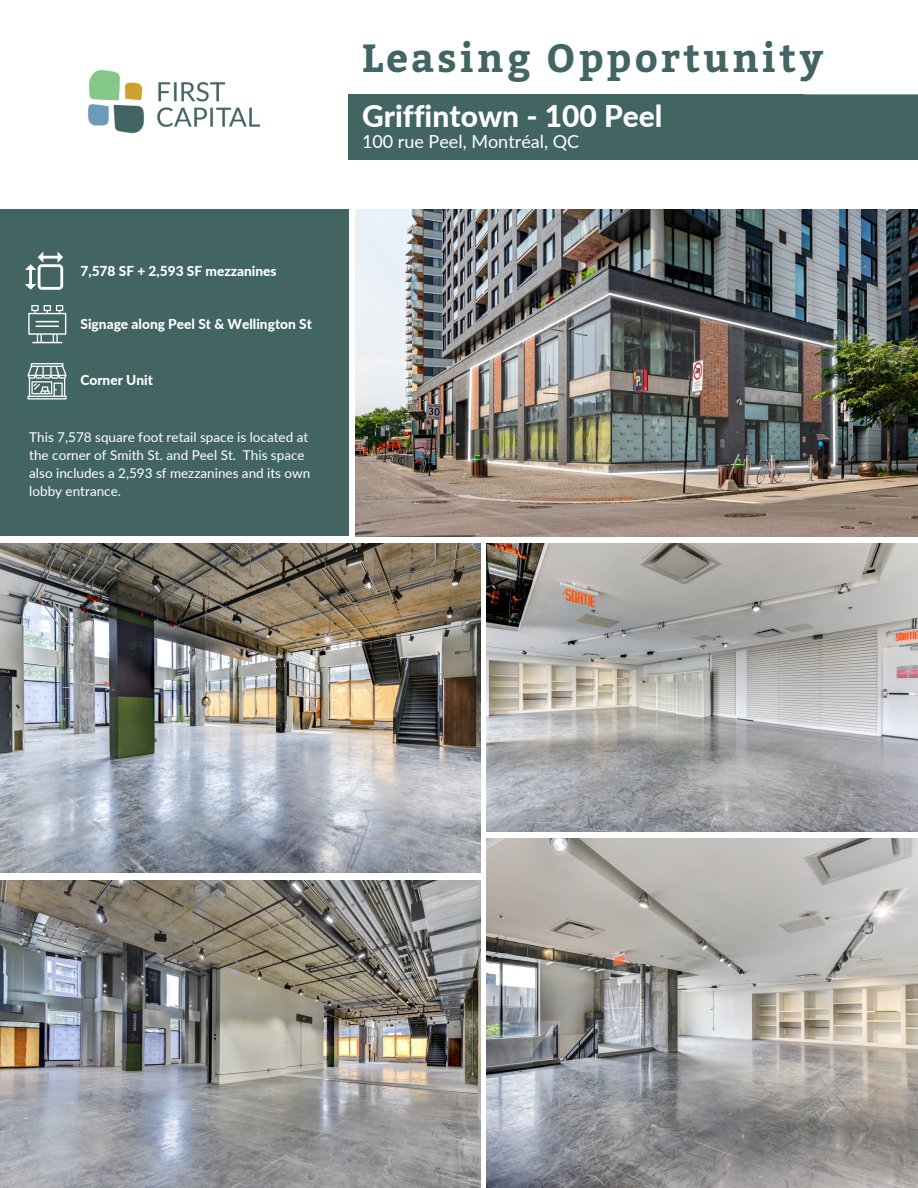
<style>
.page{position:relative;width:918px;height:1188px;background:#fff}
.page>*{position:absolute;margin:0;border:0;box-sizing:border-box;transform-origin:0 0}
.t1{font:700 39.15px "Bitter";letter-spacing:.08em;color:#426564}
.t2{font:800 30px "Lato";color:#fff}
.t3{font:18px "Lato";color:#fff}
.t4{font:800 13.65px "Lato";color:#fff}
.t5{font:13.5px/18px "Lato";color:#fff}
</style>
<div class="page">
<div style="left:804px;top:94px;width:114px;height:66px;background:#426564"></div>
<div style="left:349px;top:94px;width:455px;height:66px;background:#426564"></div>
<img style="left:87px;top:69px;width:174px;height:65px">
<img style="left:355px;top:209px;width:563px;height:327px">
<img style="left:0;top:543px;width:480px;height:330px">
<img style="left:487px;top:543px;width:431px;height:288px">
<img style="left:0;top:881px;width:480px;height:307px">
<img style="left:487px;top:839px;width:431px;height:349px">
<div style="left:0;top:209px;width:349px;height:327px;background:#426564"></div>
<svg style="left:27px;top:363px;width:40px;height:37px"></svg>
<svg style="left:25px;top:252px;width:38px;height:38px"></svg>
<svg style="left:28px;top:305px;width:38px;height:38px"></svg>
<p class="t4" style="left:80px;top:262px;width:198px">7,578 SF + 2,593 SF mezzanines</p>
<p class="t4" style="left:80px;top:316px;width:233px">Signage along Peel St &amp; Wellington St</p>
<p class="t4" style="left:80px;top:372px;width:74px">Corner Unit</p>
<p class="t5" style="left:29px;top:428px;width:283px">This 7,578 square foot retail space is located at the corner of Smith St. and Peel St. This space also includes a 2,593 sf mezzanines and its own lobby entrance.</p>
<p class="t1" style="left:362px;top:29px;width:463px">Leasing Opportunity</p>
<p class="t2" style="left:362px;top:98px;width:302px">Griffintown - 100 Peel</p>
<p class="t3" style="left:362px;top:130px;width:219px">100 rue Peel, Montréal, QC</p>
</div>
